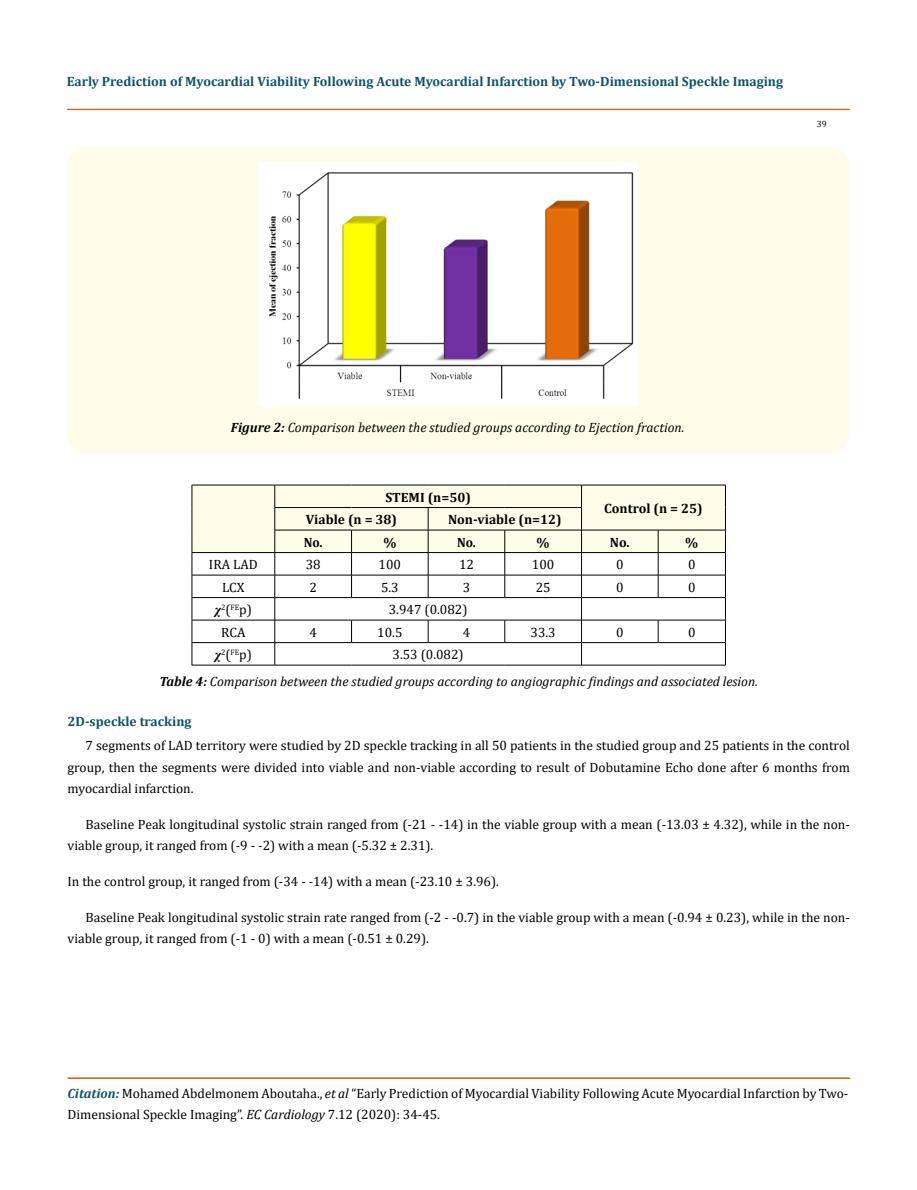
<style>
.page{position:relative;width:917px;height:1190px;background:#fff}
.page>*{position:absolute;margin:0;border:0;box-sizing:border-box;transform-origin:0 0}
.t1{font:13.5px/21px "Cambria";color:#000}
.t2{font:italic 13.5px/27.2px "Cambria";color:#000}
.t3{font:700 13.5px "Cambria";color:#0e546a}
.t4{font:700 13.5px "Cambria";color:#000}
.t5{font:700 13.5px "Cambria";color:#000;scale:.95 1}
.t6{font:9px "Cambria";color:#000}
.t7{font:7.8px "Cambria";color:#000}
.s1{font-weight:700}
.s2{font-family:"Times New Roman";font-weight:700;font-style:italic;font-size:13.5px}
.s3{font-size:13.5px}
.s4{font-style:normal}
.s5{font-weight:700;font-style:italic;color:#0e546a}
.s6{font-style:italic}
</style>
<div class="page">
<div style="left:67px;top:109px;width:782px;height:1px;border:1px solid #e05d1a"></div>
<hr style="left:68px;top:1078px;width:781px;height:1px;background:#e05d1a">
<div style="left:67px;top:147px;width:781px;height:306px;background:#fffde9;border-radius:18px"></div>
<img style="left:258px;top:163px;width:380px;height:243px">
<svg style="left:192px;top:485px;width:534px;height:180px"></svg>
<hr style="left:192px;top:665px;width:83px;height:1px;background:#000">
<hr style="left:275px;top:665px;width:76px;height:1px;background:#000">
<hr style="left:351px;top:665px;width:77px;height:1px;background:#000">
<hr style="left:428px;top:665px;width:77px;height:1px;background:#000">
<hr style="left:505px;top:665px;width:76px;height:1px;background:#000">
<hr style="left:581px;top:665px;width:77px;height:1px;background:#000">
<hr style="left:658px;top:665px;width:67px;height:1px;background:#000">
<p class="t3" style="left:67px;top:72px;width:717px">Early Prediction of Myocardial Viability Following Acute Myocardial Infarction by Two-Dimensional Speckle Imaging</p>
<p class="t6" style="left:816px;top:118px;width:11px">39</p>
<p class="t2" style="left:231px;top:413px;width:455px"><span class="s1">Figure 2:</span> Comparison between the studied groups according to Ejection fraction.</p>
<p class="t4" style="left:385px;top:487px;width:87px">STEMI (n=50)</p>
<p class="t4" style="left:604px;top:498px;width:100px">Control (n = 25)</p>
<p class="t4" style="left:306px;top:510px;width:93px">Viable (n = 38)</p>
<p class="t4" style="left:448px;top:510px;width:115px">Non-viable (n=12)</p>
<p class="t5" style="left:304px;top:532px;width:21px">No.</p>
<p class="t4" style="left:383px;top:532px;width:15px">%</p>
<p class="t5" style="left:457px;top:532px;width:21px">No.</p>
<p class="t4" style="left:536px;top:532px;width:15px">%</p>
<p class="t4" style="left:610px;top:532px;width:21px">No.</p>
<p class="t4" style="left:685px;top:532px;width:15px">%</p>
<p class="t1" style="left:209px;top:554px;width:50px">IRA LAD</p>
<p class="t1" style="left:306px;top:554px;width:16px">38</p>
<p class="t1" style="left:378px;top:554px;width:24px">100</p>
<p class="t1" style="left:459px;top:554px;width:16px">12</p>
<p class="t1" style="left:532px;top:554px;width:24px">100</p>
<p class="t1" style="left:616px;top:554px;width:9px">0</p>
<p class="t1" style="left:688px;top:554px;width:9px">0</p>
<p class="t1" style="left:222px;top:576px;width:24px">LCX</p>
<p class="t1" style="left:309px;top:576px;width:9px">2</p>
<p class="t1" style="left:381px;top:576px;width:19px">5.3</p>
<p class="t1" style="left:462px;top:576px;width:9px">3</p>
<p class="t1" style="left:535px;top:576px;width:16px">25</p>
<p class="t1" style="left:616px;top:576px;width:9px">0</p>
<p class="t1" style="left:688px;top:576px;width:9px">0</p>
<p class="t7" style="left:215px;top:602px;width:39px"><span class="s2">χ</span>2<span class="s3">(</span>FE<span class="s3">p)</span></p>
<p class="t1" style="left:389px;top:599px;width:80px">3.947 (0.082)</p>
<p class="t1" style="left:221px;top:621px;width:26px">RCA</p>
<p class="t1" style="left:309px;top:621px;width:9px">4</p>
<p class="t1" style="left:377px;top:621px;width:27px">10.5</p>
<p class="t1" style="left:462px;top:621px;width:9px">4</p>
<p class="t1" style="left:530px;top:621px;width:27px">33.3</p>
<p class="t1" style="left:616px;top:621px;width:9px">0</p>
<p class="t1" style="left:688px;top:621px;width:9px">0</p>
<p class="t7" style="left:215px;top:647px;width:39px"><span class="s2">χ</span>2<span class="s3">(</span>FE<span class="s3">p)</span></p>
<p class="t2" style="left:159px;top:640px;width:600px;text-indent:233px"><span class="s4">3.53 (0.082)<br></span><span class="s1">Table 4:</span> Comparison between the studied groups according to angiographic findings and associated lesion.</p>
<p class="t3" style="left:67px;top:712px;width:125px">2D-speckle tracking</p>
<p class="t1" style="left:67px;top:735px;width:783px;text-align:justify;text-indent:18px">7 segments of LAD territory were studied by 2D speckle tracking in all 50 patients in the studied group and 25 patients in the control group, then the segments were divided into viable and non-viable according to result of Dobutamine Echo done after 6 months from myocardial infarction.</p>
<p class="t1" style="left:67px;top:813px;width:783px;text-indent:18px">Baseline Peak longitudinal systolic strain ranged from (-21 - -14) in the viable group with a mean (-13.03 ± 4.32), while in the non&shy;viable group, it ranged from (-9 - -2) with a mean (-5.32 ± 2.31).</p>
<p class="t1" style="left:67px;top:870px;width:433px">In the control group, it ranged from (-34 - -14) with a mean (-23.10 ± 3.96).</p>
<p class="t1" style="left:67px;top:906px;width:783px;text-indent:18px">Baseline Peak longitudinal systolic strain rate ranged from (-2 - -0.7) in the viable group with a mean (-0.94 ± 0.23), while in the non&shy;viable group, it ranged from (-1 - 0) with a mean (-0.51 ± 0.29).</p>
<p class="t1" style="left:68px;top:1083px;width:782px"><span class="s5">Citation:</span> Mohamed Abdelmonem Aboutaha., <span class="s6">et al</span> “Early Prediction of Myocardial Viability Following Acute Myocardial Infarction by Two-<br>Dimensional Speckle Imaging”. <span class="s6">EC Cardiology</span> 7.12 (2020): 34-45.</p>
</div>
